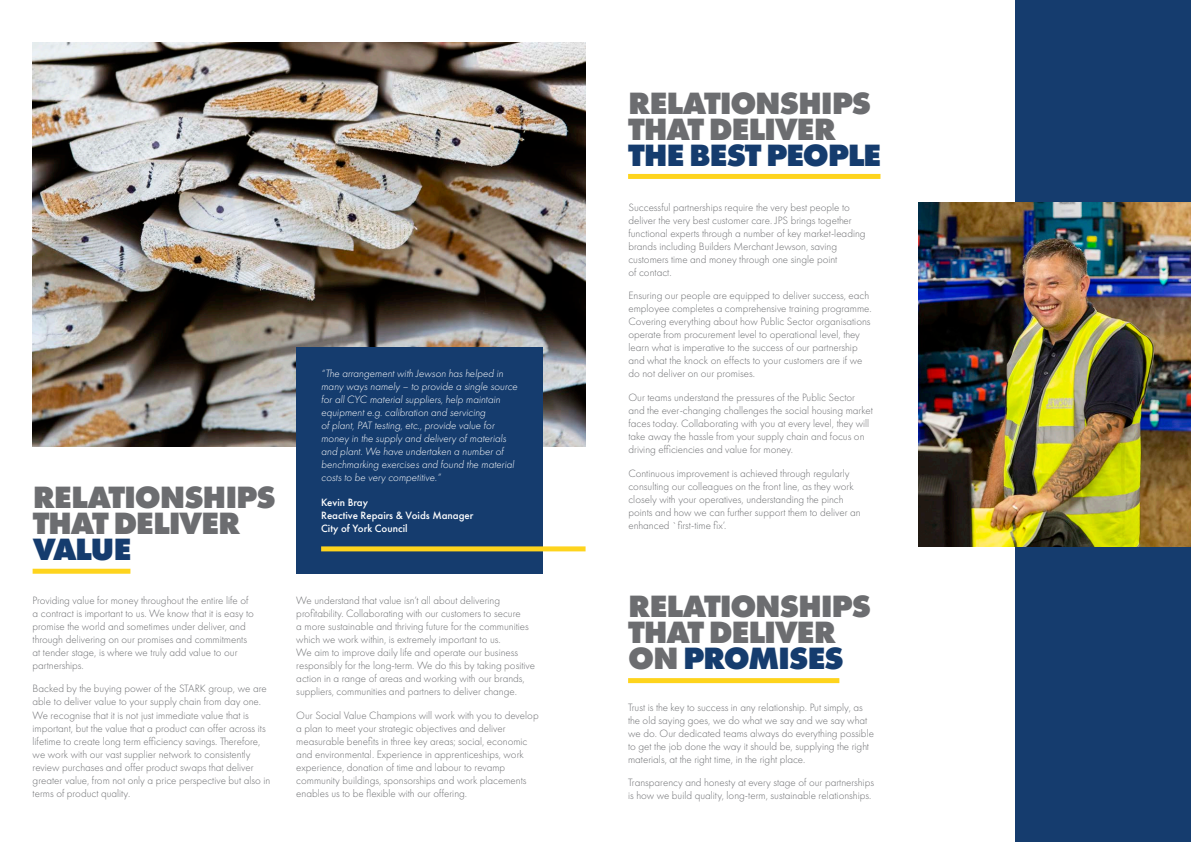
<style>
.page{position:relative;width:1191px;height:842px;background:#fff}
.page>*{position:absolute;margin:0;border:0;box-sizing:border-box;transform-origin:0 0}
.Title_2{font:800 32px/26px "Futura PT";letter-spacing:-.04em;color:#6c6d70}
.t1{font:300 11px/13px "Futura PT";color:#6c6d70}
.t2{font:italic 300 11px/13px "Futura PT";color:#fff}
.t3{font:500 11px/13px "Futura PT";color:#fff}
.s1{color:#153c6e}
</style>
<div class="page">
<div style="left:1015px;top:0;width:176px;height:842px;background:#153c6e"></div>
<img style="left:33px;top:43px;width:552px;height:403px">
<div style="left:33px;top:569px;width:97px;height:5px;background:#fed41d"></div>
<div style="left:628px;top:678px;width:211px;height:5px;background:#fed41d"></div>
<div style="left:628px;top:174px;width:252px;height:5px;background:#fed41d"></div>
<img style="left:918px;top:202px;width:273px;height:344px">
<div style="left:296px;top:347px;width:247px;height:227px;background:#153c6e"></div>
<div style="left:321px;top:546px;width:264px;height:5px;background:#fed41d"></div>
<p class="Title_2" style="left:33px;top:484px;width:244px">RELATIONSHIPS<br>THAT DELIVER<br><span class="s1">VALUE</span></p>
<p class="t1" style="left:33px;top:594px;width:223px">Providing value for money throughout the entire life of a contract is important to us. We know that it is easy to promise the world and sometimes under deliver, and through delivering on our promises and commitments at tender stage, is where we truly add value to our partnerships.</p>
<p class="t1" style="left:33px;top:682px;width:239px">Backed by the buying power of the STARK group, we are able to deliver value to your supply chain from day one.<br>We recognise that it is not just immediate value that is important, but the value that a product can offer across its lifetime to create long term efficiency savings. Therefore, we work with our vast supplier network to consistently review purchases and offer product swaps that deliver greater value, from not only a price perspective but also in terms of product quality.</p>
<p class="t2" style="left:321px;top:367px;width:198px">“The arrangement with Jewson has helped in many ways namely – to provide a single source for all CYC material suppliers, help maintain equipment e.g. calibration and servicing<br>of plant, PAT testing, etc., provide value for money in the supply and delivery of materials and plant. We have undertaken a number of benchmarking exercises and found the material costs to be very competitive.”</p>
<p class="t3" style="left:321px;top:495px;width:154px">Kevin Bray<br>Reactive Repairs &amp; Voids Manager</p>
<p class="t3" style="left:321px;top:521px;width:88px">City of York Council</p>
<p class="t1" style="left:296px;top:594px;width:240px">We understand that value isn’t all about delivering profitability. Collaborating with our customers to secure<br>a more sustainable and thriving future for the communities which we work within, is extremely important to us.<br>We aim to improve daily life and operate our business responsibly for the long-term. We do this by taking positive action in a range of areas and working with our brands, suppliers, communities and partners to deliver change.</p>
<p class="t1" style="left:296px;top:708px;width:244px">Our Social Value Champions will work with you to develop a plan to meet your strategic objectives and deliver measurable benefits in three key areas; social, economic and environmental. Experience in apprenticeships, work experience, donation of time and labour to revamp community buildings, sponsorships and work placements enables us to be flexible with our offering.</p>
<p class="Title_2" style="left:628px;top:89px;width:254px">RELATIONSHIPS<br>THAT DELIVER<br><span class="s1">THE BEST PEOPLE</span></p>
<p class="t1" style="left:628px;top:200px;width:239px">Successful partnerships require the very best people to deliver the very best customer care. JPS brings together functional experts through a number of key market-leading brands including Builders Merchant Jewson, saving customers time and money through one single point<br>of contact.</p>
<p class="t1" style="left:628px;top:289px;width:245px">Ensuring our people are equipped to deliver success, each employee completes a comprehensive training programme.<br>Covering everything about how Public Sector organisations operate from procurement level to operational level, they learn what is imperative to the success of our partnership and what the knock on effects to your customers are if we do not deliver on our promises.</p>
<p class="t1" style="left:628px;top:391px;width:246px">Our teams understand the pressures of the Public Sector and the ever-changing challenges the social housing market faces today. Collaborating with you at every level, they will take away the hassle from your supply chain and focus on driving efficiencies and value for money.</p>
<p class="t1" style="left:628px;top:467px;width:234px">Continuous improvement is achieved through regularly consulting our colleagues on the front line, as they work closely with your operatives, understanding the pinch points and how we can further support them to deliver an enhanced `first-time fix’.</p>
<p class="Title_2" style="left:628px;top:593px;width:244px">RELATIONSHIPS<br>THAT DELIVER<br>ON <span class="s1">PROMISES</span></p>
<p class="t1" style="left:628px;top:700px;width:247px">Trust is the key to success in any relationship. Put simply, as the old saying goes, we do what we say and we say what we do. Our dedicated teams always do everything possible to get the job done the way it should be, supplying the right materials, at the right time, in the right place.</p>
<p class="t1" style="left:628px;top:776px;width:247px">Transparency and honesty at every stage of our partnerships is how we build quality, long-term, sustainable relationships.</p>
</div>
